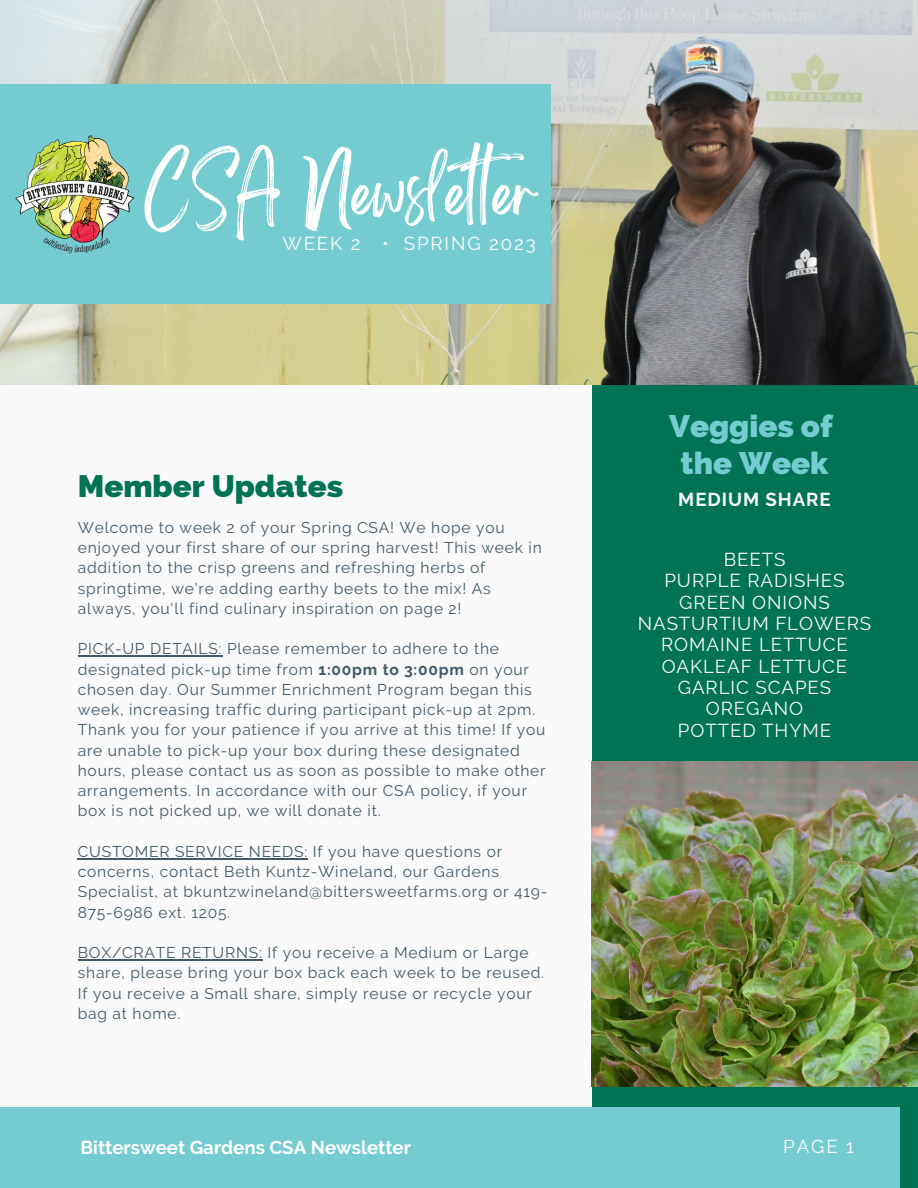
<style>
.page{position:relative;width:918px;height:1188px;background:#fafafa}
.page>*{position:absolute;margin:0;border:0;box-sizing:border-box;transform-origin:0 0}
.t1{font:54.45px "Brightwall";color:#fff}
.t2{font:800 31.2px "Raleway";color:#75ccd0}
.t3{font:800 31.2px "Raleway";color:#007355}
.t4{font:18.75px "Raleway";letter-spacing:.05em;color:#fafafa}
.t5{font:700 18.75px "Raleway";color:#fff}
.t6{font:18.75px "Raleway";letter-spacing:.1em;color:#fafafa}
.t7{font:700 18.75px "Raleway";letter-spacing:.05em;color:#fafafa}
.t8{font:15.6px/20.2px "Raleway";letter-spacing:.05em;color:#435967}
.s1{font-weight:700}
</style>
<div class="page">
<div style="left:593px;top:342px;width:325px;height:846px;background:#007355"></div>
<img style="left:0;top:0;width:918px;height:385px">
<img style="left:592px;top:761px;width:325px;height:326px">
<div style="left:0;top:84px;width:550px;height:219px;background:#75ccd0"></div>
<div style="left:0;top:1107px;width:900px;height:81px;background:#75ccd0"></div>
<img style="left:15px;top:135px;width:120px;height:119px">
<hr style="left:78px;top:656px;width:144px;height:1px;background:#435967">
<hr style="left:78px;top:858px;width:230px;height:1px;background:#435967">
<hr style="left:78px;top:959px;width:185px;height:1px;background:#435967">
<p class="t1" style="left:144px;top:173px;width:394px">CSA Newsleter</p>
<p class="t6" style="left:282px;top:232px;width:255px">WEEK 2 • SPRING 2023</p>
<p class="t3" style="left:78px;top:468px;width:267px">Member Updates</p>
<p class="t8" style="left:78px;top:517px;width:466px">Welcome to week 2 of your Spring CSA! We hope you enjoyed your first share of our spring harvest! This week in addition to the crisp greens and refreshing herbs of springtime, we're adding earthy beets to the mix! As always, you'll find culinary inspiration on page 2!</p>
<p class="t8" style="left:78px;top:639px;width:469px">PICK-UP DETAILS: Please remember to adhere to the designated pick-up time from <span class="s1">1:00pm to 3:00pm</span> on your chosen day. Our Summer Enrichment Program began this week, increasing traffic during participant pick-up at 2pm.<br>Thank you for your patience if you arrive at this time! If you are unable to pick-up your box during these designated hours, please contact us as soon as possible to make other arrangements. In accordance with our CSA policy, if your box is not picked up, we will donate it.</p>
<p class="t8" style="left:78px;top:841px;width:471px">CUSTOMER SERVICE NEEDS: If you have questions or concerns, contact Beth Kuntz-Wineland, our Gardens Specialist, at bkuntzwineland@bittersweetfarms.org or 419- 875-6986 ext. 1205.</p>
<p class="t8" style="left:78px;top:943px;width:468px">BOX/CRATE RETURNS: If you receive a Medium or Large share, please bring your box back each week to be reused.<br>If you receive a Small share, simply reuse or recycle your bag at home.</p>
<p class="t2" style="left:669px;top:408px;width:165px">Veggies of</p>
<p class="t2" style="left:681px;top:445px;width:149px">the Week</p>
<p class="t7" style="left:678px;top:489px;width:154px">MEDIUM SHARE</p>
<p class="t4" style="left:724px;top:548px;width:63px">BEETS</p>
<p class="t4" style="left:664px;top:570px;width:182px">PURPLE RADISHES</p>
<p class="t4" style="left:679px;top:591px;width:152px">GREEN ONIONS</p>
<p class="t4" style="left:638px;top:612px;width:235px">NASTURTIUM FLOWERS</p>
<p class="t4" style="left:661px;top:634px;width:188px">ROMAINE LETTUCE</p>
<p class="t4" style="left:662px;top:655px;width:187px">OAKLEAF LETTUCE</p>
<p class="t4" style="left:678px;top:676px;width:155px">GARLIC SCAPES</p>
<p class="t4" style="left:706px;top:698px;width:99px">OREGANO</p>
<p class="t4" style="left:678px;top:719px;width:155px">POTTED THYME</p>
<p class="t5" style="left:81px;top:1136px;width:332px">Bittersweet Gardens CSA Newsletter</p>
<p class="t4" style="left:783px;top:1135px;width:73px">PAGE 1</p>
</div>
